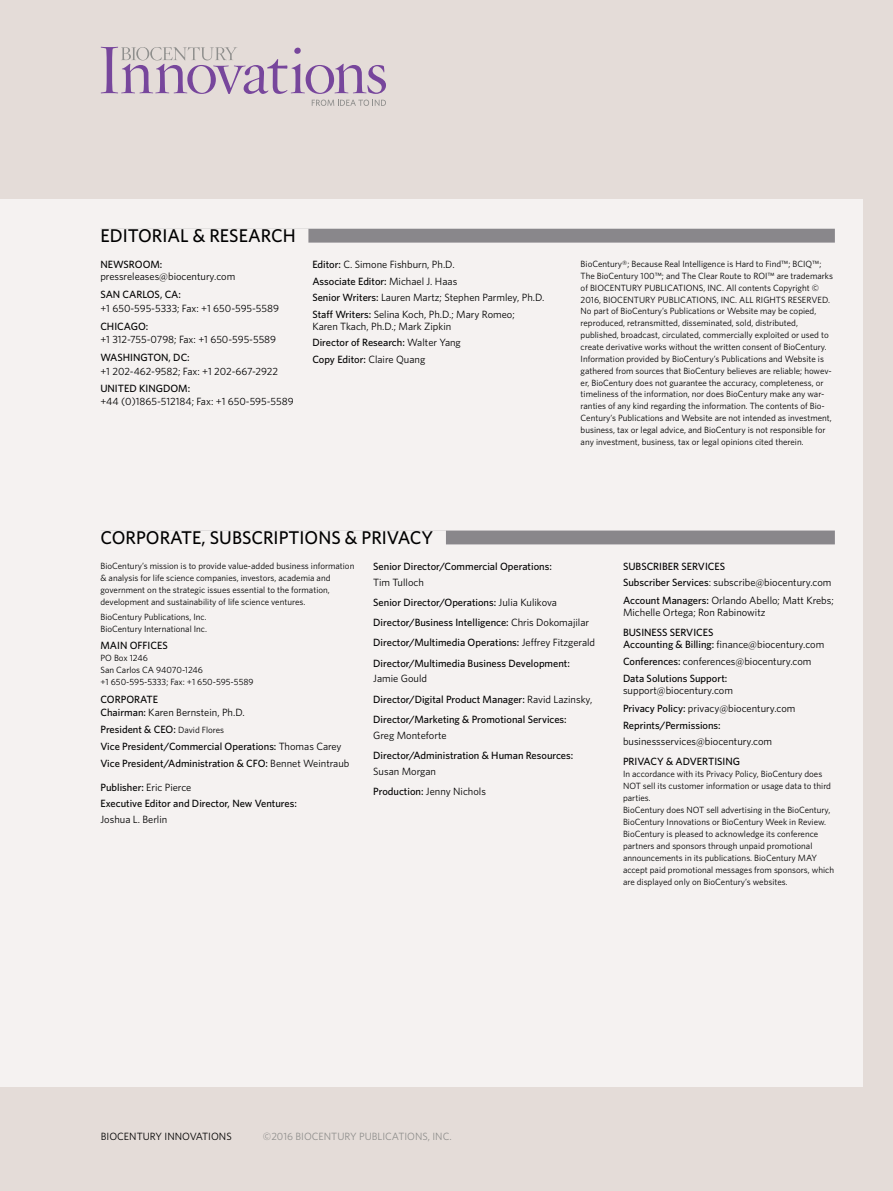
<style>
.page{position:relative;width:893px;height:1191px;background:#e4dcd8}
.page>*{position:absolute;margin:0;border:0;box-sizing:border-box;transform-origin:0 0}
.t1{font:500 18.45px "Whitney";color:#000}
.t2{font:500 10.5px/20.2px "Whitney";color:#000}
.t3{font:10.5px/16.5px "Whitney";color:#000}
.t4{font:10.5px "Whitney";color:#8f8f8d}
.t5{font:9px/11.9px "Whitney";color:#000}
.s1{font-weight:500}
.s2{font-weight:400;font-size:9px}
.s3{font-weight:400}
</style>
<div class="page">
<div style="left:0;top:199px;width:863px;height:887px;background:#f5f2f1"></div>
<svg style="left:101px;top:47px;width:285px;height:47px"></svg>
<svg style="left:312px;top:100px;width:74px;height:6px"></svg>
<div style="left:100px;top:229px;width:735px;height:14px;background:#89878b"></div>
<div style="left:88px;top:228px;width:220px;height:15px;background:#f5f2f1"></div>
<div style="left:100px;top:530px;width:735px;height:14px;background:#89878b"></div>
<div style="left:88px;top:530px;width:358px;height:15px;background:#f5f2f1"></div>
<h1 class="t1" style="left:100px;top:223px;width:197px">EDITORIAL &amp; RESEARCH</h1>
<p class="t2" style="left:100px;top:254px;width:64px">NEWSROOM:</p>
<p class="t3" style="left:100px;top:268px;width:136px">pressreleases@biocentury.com</p>
<p class="t2" style="left:100px;top:284px;width:82px">SAN CARLOS, CA:</p>
<p class="t3" style="left:100px;top:299px;width:180px">+1 650-595-5333; Fax: +1 650-595-5589</p>
<p class="t2" style="left:100px;top:316px;width:50px">CHICAGO:</p>
<p class="t3" style="left:100px;top:331px;width:177px">+1 312-755-0798; Fax: +1 650-595-5589</p>
<p class="t2" style="left:100px;top:347px;width:91px">WASHINGTON, DC:</p>
<p class="t3" style="left:100px;top:362px;width:179px">+1 202-462-9582; Fax: +1 202-667-2922</p>
<p class="t2" style="left:100px;top:378px;width:91px">UNITED KINGDOM:</p>
<p class="t3" style="left:100px;top:393px;width:195px">+44 (0)1865-512184; Fax: +1 650-595-5589</p>
<p class="t3" style="left:312px;top:256px;width:234px"><span class="s1">Editor:</span> C. Simone Fishburn, Ph.D.<br><span class="s1">Associate Editor:</span> Michael J. Haas<br><span class="s1">Senior Writers:</span> Lauren Martz; Stephen Parmley, Ph.D.<br><span class="s1">Staff Writers:</span> Selina Koch, Ph.D.; Mary Romeo;</p>
<p class="t3" style="left:312px;top:317px;width:150px">Karen Tkach, Ph.D.; Mark Zipkin<br><span class="s1">Director of Research:</span> Walter Yang<br><span class="s1">Copy Editor:</span> Claire Quang</p>
<h1 class="t1" style="left:100px;top:525px;width:334px">CORPORATE, SUBSCRIPTIONS &amp; PRIVACY</h1>
<p class="t5" style="left:581px;top:258px;width:254px">BioCentury®; Because Real Intelligence is Hard to Find™; BCIQ™; The BioCentury 100™; and The Clear Route to ROI™ are trademarks of BIOCENTURY PUBLICATIONS, INC. All contents Copyright © 2016, BIOCENTURY PUBLICATIONS, INC. ALL RIGHTS RESERVED.<br>No part of BioCentury’s Publications or Website may be copied, reproduced, retransmitted, disseminated, sold, distributed, published, broadcast, circulated, commercially exploited or used to create derivative works without the written consent of BioCentury.<br>Information provided by BioCentury’s Publications and Website is gathered from sources that BioCentury believes are reliable; howev&shy;er, BioCentury does not guarantee the accuracy, completeness, or timeliness of the information, nor does BioCentury make any war&shy;ranties of any kind regarding the information. The contents of Bio-Century’s Publications and Website are not intended as investment, business, tax or legal advice, and BioCentury is not responsible for any investment, business, tax or legal opinions cited therein.</p>
<p class="t5" style="left:100px;top:559px;width:255px">BioCentury’s mission is to provide value-added business information &amp; analysis for life science companies, investors, academia and government on the strategic issues essential to the formation, development and sustainability of life science ventures.</p>
<p class="t5" style="left:100px;top:610px;width:108px">BioCentury Publications, Inc.<br>BioCentury International Inc.</p>
<p class="t2" style="left:100px;top:635px;width:69px">MAIN OFFICES</p>
<p class="t5" style="left:100px;top:651px;width:155px">PO Box 1246<br>San Carlos CA 94070-1246<br>+1 650-595-5333; Fax: +1 650-595-5589</p>
<p class="t3" style="left:100px;top:693px;width:146px;line-height:12.6px"><span class="s1">CORPORATE<br>Chairman:</span> Karen Bernstein, Ph.D.</p>
<p class="t2" style="left:100px;top:721px;width:250px;line-height:17.1px">President &amp; CEO: <span class="s2">David Flores<br></span>Vice President/Commercial Operations: <span class="s3">Thomas Carey<br></span>Vice President/Administration &amp; CFO: <span class="s3">Bennet Weintraub</span></p>
<p class="t2" style="left:100px;top:778px;width:198px;line-height:16.5px">Publisher: <span class="s3">Eric Pierce<br></span>Executive Editor and Director, New Ventures:</p>
<p class="t3" style="left:100px;top:810px;width:68px">Joshua L. Berlin</p>
<p class="t2" style="left:373px;top:556px;width:180px">Senior Director/Commercial Operations:</p>
<p class="t2" style="left:373px;top:571px;width:223px"><span class="s3">Tim Tulloch<br></span>Senior Director/Operations: <span class="s3">Julia Kulikova </span>Director/Business Intelligence: <span class="s3">Chris Dokomajilar </span>Director/Multimedia Operations: <span class="s3">Jeffrey Fitzgerald </span>Director/Multimedia Business Development:</p>
<p class="t2" style="left:373px;top:668px;width:221px"><span class="s3">Jamie Gould<br></span>Director/Digital Product Manager: <span class="s3">Ravid Lazinsky,<br></span>Director/Marketing &amp; Promotional Services:</p>
<p class="t3" style="left:373px;top:726px;width:75px">Greg Monteforte</p>
<p class="t2" style="left:373px;top:745px;width:202px">Director/Administration &amp; Human Resources:</p>
<p class="t3" style="left:373px;top:760px;width:114px;line-height:20.2px">Susan Morgan<br><span class="s1">Production:</span> Jenny Nichols</p>
<p class="t2" style="left:623px;top:557px;width:212px;line-height:16.8px">SUBSCRIBER SERVICES<br>Subscriber Services<span class="s3">: subscribe@biocentury.com<br></span>Account Managers: <span class="s3">Orlando Abello; Matt Krebs;</span></p>
<p class="t3" style="left:623px;top:603px;width:144px">Michelle Ortega; Ron Rabinowitz</p>
<p class="t2" style="left:623px;top:625px;width:203px;line-height:12.6px">BUSINESS SERVICES<br>Accounting &amp; Billing: <span class="s3">finance@biocentury.com</span></p>
<p class="t2" style="left:623px;top:653px;width:190px;line-height:17.1px">Conferences: <span class="s3">conferences@biocentury.com<br></span>Data Solutions Support:</p>
<p class="t3" style="left:623px;top:682px;width:174px;line-height:17.1px">support@biocentury.com<br><span class="s1">Privacy Policy:</span> privacy@biocentury.com<br><span class="s1">Reprints/Permissions:</span></p>
<p class="t3" style="left:623px;top:733px;width:151px">businessservices@biocentury.com</p>
<p class="t2" style="left:623px;top:751px;width:119px">PRIVACY &amp; ADVERTISING</p>
<p class="t5" style="left:623px;top:768px;width:213px">In accordance with its Privacy Policy, BioCentury does NOT sell its customer information or usage data to third parties.<br>BioCentury does NOT sell advertising in the BioCentury, BioCentury Innovations or BioCentury Week in Review.<br>BioCentury is pleased to acknowledge its conference partners and sponsors through unpaid promotional announcements in its publications. BioCentury MAY accept paid promotional messages from sponsors, which are displayed only on BioCentury’s websites.</p>
<p class="t3" style="left:101px;top:1128px;width:132px">BIOCENTURY INNOVATIONS</p>
<p class="t4" style="left:263px;top:1129px;width:190px">©2016 BIOCENTURY PUBLICATIONS, INC.</p>
</div>
